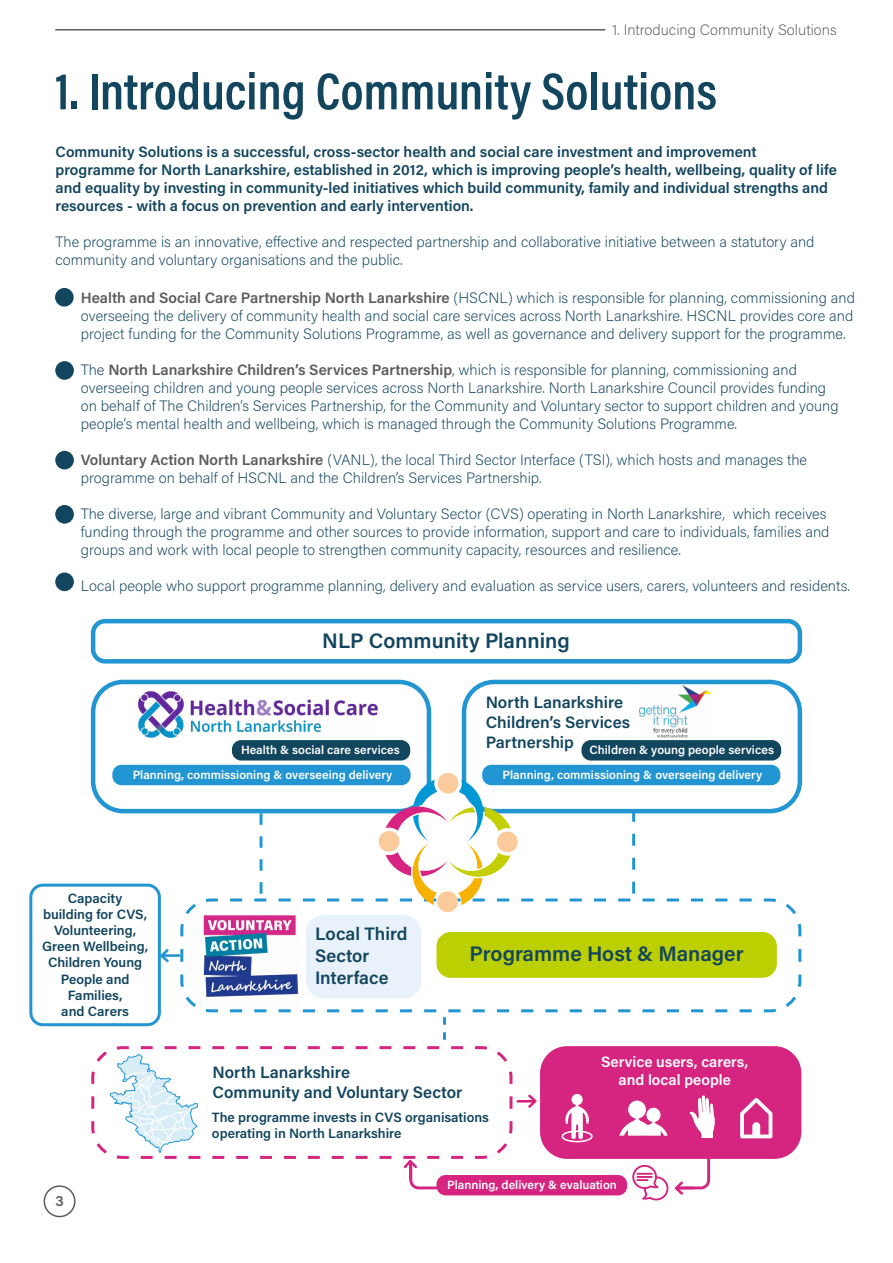
<style>
.page{position:relative;width:893px;height:1263px;background:#fff}
.page>*{position:absolute;margin:0;border:0;box-sizing:border-box;transform-origin:0 0}
.t1{font:600 52.5px "Acumin Pro Cond";color:#12455e}
.t2{font:600 21px "Acumin Pro";color:#12455e}
.t3{font:600 18px/21.6px "Acumin Pro";color:#12455e}
.t4{font:600 16.5px "Acumin Pro";color:#12455e}
.t5{font:200 15px/18px "Acumin Pro";color:#12455e}
.t6{font:600 15px/18px "Acumin Pro";color:#12455e}
.t7{font:600 15px/18px "Acumin Pro";color:#fff;text-align:center}
.t8{font:200 15px "Acumin Pro";color:#5c5c5b}
.t9{font:600 15px "Acumin Pro";color:#5c5c5b}
.t10{font:600 13.5px/16.2px "Acumin Pro";color:#12455e}
.t11{font:600 12px "Acumin Pro";color:#fff}
.s1{font-weight:600;color:#5c5c5b}
</style>
<div class="page">
<div style="left:44px;top:1185px;width:32px;height:32px;border:2px solid #5c5c5b;border-radius:50%"></div>
<hr style="left:56px;top:29px;width:549px;height:2px;background:#5c5c5b">
<div style="left:55px;top:288px;width:19px;height:19px;background:#12455e;border-radius:50%"></div>
<div style="left:55px;top:361px;width:19px;height:19px;background:#12455e;border-radius:50%"></div>
<div style="left:55px;top:451px;width:19px;height:18px;background:#12455e;border-radius:50%"></div>
<div style="left:55px;top:505px;width:19px;height:19px;background:#12455e;border-radius:50%"></div>
<div style="left:55px;top:572px;width:19px;height:19px;background:#12455e;border-radius:50%"></div>
<div style="left:91px;top:680px;width:340px;height:133px;border:4px solid #2295d3;border-radius:30px"></div>
<img style="left:139px;top:691px;width:238px;height:46px">
<div style="left:462px;top:680px;width:340px;height:133px;border:4px solid #2295d3;border-radius:30px"></div>
<img style="left:635px;top:681px;width:81px;height:57px">
<svg style="left:180px;top:898px;width:622px;height:115px"></svg>
<div style="left:439px;top:934px;width:336px;height:41px;background:#bccf00;border-radius:12px"></div>
<div style="left:436px;top:932px;width:341px;height:46px;border:4px solid #bccf00;border-radius:12px"></div>
<svg style="left:475px;top:1046px;width:38px;height:113px"></svg>
<div style="left:438px;top:773px;width:20px;height:20px;background:#fbcb9b;border-radius:50%"></div>
<div style="left:437px;top:891px;width:21px;height:21px;background:#fbcb9b;border-radius:50%"></div>
<svg style="left:224px;top:780px;width:528px;height:125px"></svg>
<div style="left:540px;top:1046px;width:261px;height:113px;background:#d52580;border-radius:27px"></div>
<div style="left:114px;top:766px;width:295px;height:18px;background:#2295d3;border-radius:8px"></div>
<div style="left:112px;top:765px;width:299px;height:20px;border:3px solid #2295d3;border-radius:8px"></div>
<div style="left:484px;top:766px;width:295px;height:18px;background:#2295d3;border-radius:8px"></div>
<div style="left:482px;top:765px;width:298px;height:20px;border:3px solid #2295d3;border-radius:8px"></div>
<div style="left:233px;top:741px;width:176px;height:18px;background:#12455e;border-radius:8px"></div>
<div style="left:232px;top:740px;width:178px;height:20px;border:3px solid #12455e;border-radius:8px"></div>
<svg style="left:230px;top:1009px;width:528px;height:31px"></svg>
<div style="left:583px;top:741px;width:197px;height:18px;background:#12455e;border-radius:8px"></div>
<div style="left:581px;top:740px;width:200px;height:20px;border:3px solid #12455e;border-radius:8px"></div>
<svg style="left:619px;top:1100px;width:49px;height:36px"></svg>
<svg style="left:561px;top:1094px;width:32px;height:48px"></svg>
<svg style="left:740px;top:1098px;width:32px;height:40px"></svg>
<div style="left:438px;top:1176px;width:188px;height:18px;background:#d52580;border-radius:8px"></div>
<div style="left:436px;top:1175px;width:191px;height:20px;border:3px solid #d52580;border-radius:8px"></div>
<svg style="left:690px;top:1095px;width:25px;height:42px"></svg>
<svg style="left:632px;top:1165px;width:36px;height:35px"></svg>
<svg style="left:675px;top:1158px;width:36px;height:37px"></svg>
<svg style="left:91px;top:1046px;width:378px;height:145px"></svg>
<svg style="left:509px;top:1090px;width:28px;height:19px"></svg>
<div style="left:91px;top:619px;width:711px;height:44px;border:4px solid #2295d3;border-radius:12px"></div>
<svg style="left:161px;top:949px;width:22px;height:19px"></svg>
<div style="left:29px;top:884px;width:132px;height:142px;border:3px solid #2295d3;border-radius:12px"></div>
<p class="t8" style="left:612px;top:19px;width:226px">1. Introducing Community Solutions</p>
<p class="t1" style="left:55px;top:57px;width:663px">1. Introducing Community Solutions</p>
<p class="t6" style="left:56px;top:142px;width:783px">Community Solutions is a successful, cross-sector health and social care investment and improvement programme for North Lanarkshire, established in 2012, which is improving people’s health, wellbeing, quality of life and equality by investing in community-led initiatives which build community, family and individual strengths and resources - with a focus on prevention and early intervention.</p>
<p class="t5" style="left:56px;top:232px;width:760px">The programme is an innovative, effective and respected partnership and collaborative initiative between a statutory and community and voluntary organisations and the public.</p>
<p class="t5" style="left:81px;top:288px;width:776px;text-align:justify"><span class="s1">Health and Social Care Partnership North Lanarkshire</span> (HSCNL) which is responsible for planning, commissioning and overseeing the delivery of community health and social care services across North Lanarkshire. HSCNL provides core and project funding for the Community Solutions Programme, as well as governance and delivery support for the programme.</p>
<p class="t5" style="left:81px;top:360px;width:759px">The <span class="s1">North Lanarkshire Children’s Services Partnership</span>, which is responsible for planning, commissioning and overseeing children and young people services across North Lanarkshire. North Lanarkshire Council provides funding on behalf of The Children’s Services Partnership, for the Community and Voluntary sector to support children and young people’s mental health and wellbeing, which is managed through the Community Solutions Programme.</p>
<p class="t5" style="left:81px;top:450px;width:728px"><span class="s1">Voluntary Action North Lanarkshire</span> (VANL), the local Third Sector Interface (TSI), which hosts and manages the programme on behalf of HSCNL and the Children’s Services Partnership.</p>
<p class="t5" style="left:81px;top:504px;width:750px">The diverse, large and vibrant Community and Voluntary Sector (CVS) operating in North Lanarkshire, which receives funding through the programme and other sources to provide information, support and care to individuals, families and groups and work with local people to strengthen community capacity, resources and resilience.</p>
<p class="t5" style="left:81px;top:576px;width:771px">Local people who support programme planning, delivery and evaluation as service users, carers, volunteers and residents.</p>
<p class="t2" style="left:322px;top:626px;width:249px">NLP Community Planning</p>
<p class="t4" style="left:486px;top:691px;width:139px">North Lanarkshire</p>
<p class="t4" style="left:486px;top:711px;width:146px">Children’s Services</p>
<p class="t4" style="left:486px;top:731px;width:90px">Partnership</p>
<p class="t11" style="left:241px;top:741px;width:160px">Health &amp; social care services</p>
<p class="t11" style="left:589px;top:741px;width:186px">Children &amp; young people services</p>
<p class="t11" style="left:133px;top:766px;width:261px">Planning, commissioning &amp; overseeing delivery</p>
<p class="t11" style="left:503px;top:766px;width:261px">Planning, commissioning &amp; overseeing delivery</p>
<p class="t10" style="left:42px;top:889px;width:107px;text-align:center">Capacity building for CVS,<br>Volunteering,<br>Green Wellbeing,<br>Children Young<br>People and<br>Families,<br>and Carers</p>
<p class="t9" style="left:55px;top:1190px;width:10px">3</p>
<p class="t3" style="left:315px;top:922px;width:94px">Local Third<br>Sector<br>Interface</p>
<p class="t2" style="left:470px;top:939px;width:276px">Programme Host &amp; Manager</p>
<p class="t4" style="left:213px;top:1061px;width:139px">North Lanarkshire</p>
<p class="t4" style="left:213px;top:1080px;width:251px">Community and Voluntary Sector</p>
<p class="t10" style="left:212px;top:1108px;width:278px">The programme invests in CVS organisations operating in North Lanarkshire</p>
<p class="t7" style="left:601px;top:1052px;width:149px">Service users, carers, and local people</p>
<p class="t11" style="left:447px;top:1176px;width:171px">Planning, delivery &amp; evaluation</p>
</div>
